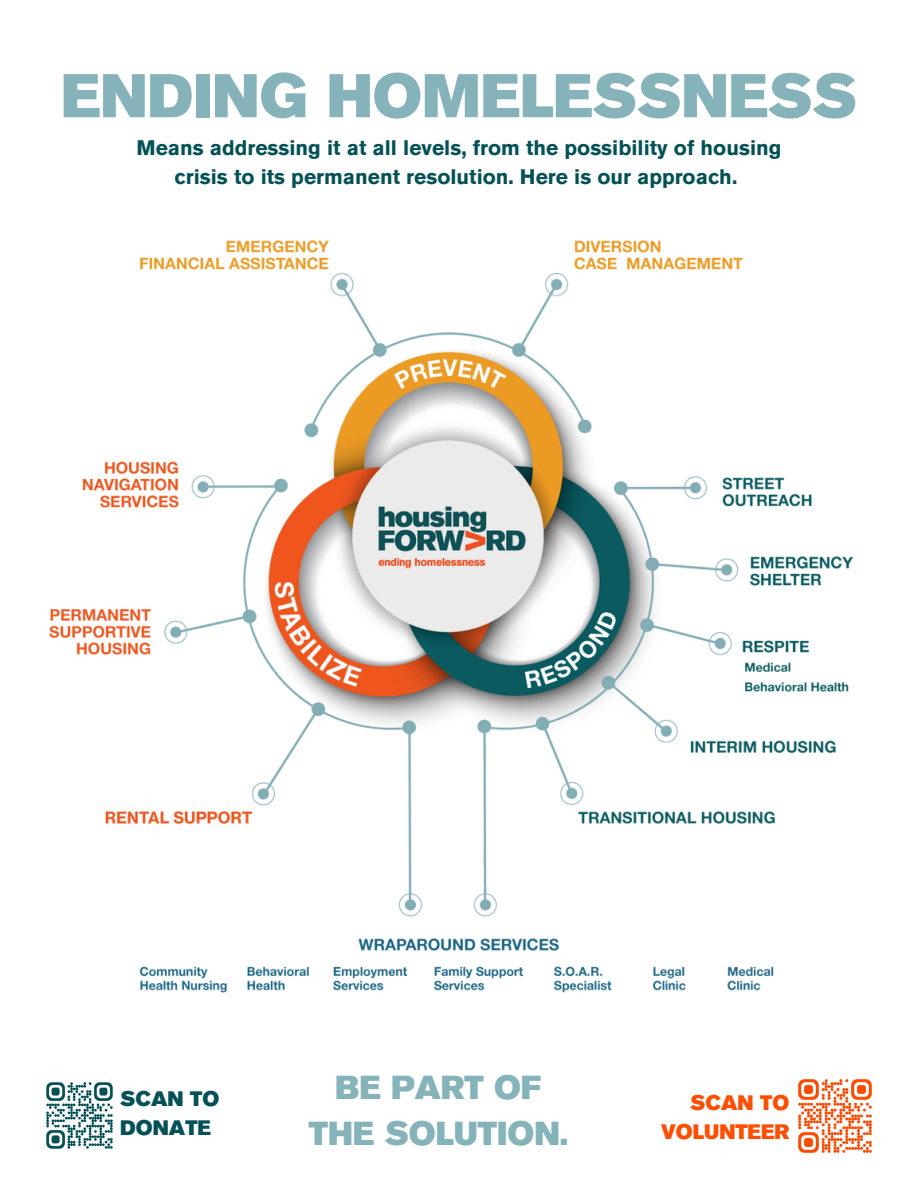
<style>
.page{position:relative;width:918px;height:1188px;background:#fff}
.page>*{position:absolute;margin:0;border:0;box-sizing:border-box;transform-origin:0 0}
.t1{font:61.05px "Akzidenz Grotesk Pro Super";color:#85b3b9}
.t2{font:33.15px/46px "Akzidenz Grotesk Pro Super";color:#85b3b9;text-align:center}
.t3{font:700 21px/29.2px "Akzidenz Grotesk Pro";color:#035157;text-align:center}
.t4{font:20.85px/28.7px "Akzidenz Grotesk Pro Super";color:#ff4e00;text-align:right}
.t5{font:20.85px/28.7px "Akzidenz Grotesk Pro Super";color:#035157}
</style>
<div class="page">
<img style="left:49px;top:240px;width:805px;height:753px">
<img style="left:46px;top:1082px;width:67px;height:67px">
<img style="left:798px;top:1079px;width:74px;height:74px">
<h3 class="t1" style="left:61px;top:71px;width:798px">ENDING HOMELESSNESS</h3>
<p class="t3" style="left:136px;top:135px;width:647px">Means addressing it at all levels, from the possibility of housing crisis to its permanent resolution. Here is our approach.</p>
<h2 class="t2" style="left:309px;top:1068px;width:261px">BE PART OF<br>THE SOLUTION.</h2>
<p class="t5" style="left:120px;top:1086px;width:101px">SCAN TO<br>DONATE</p>
<h3 class="t4" style="left:661px;top:1091px;width:130px">SCAN TO<br>VOLUNTEER</h3>
</div>
